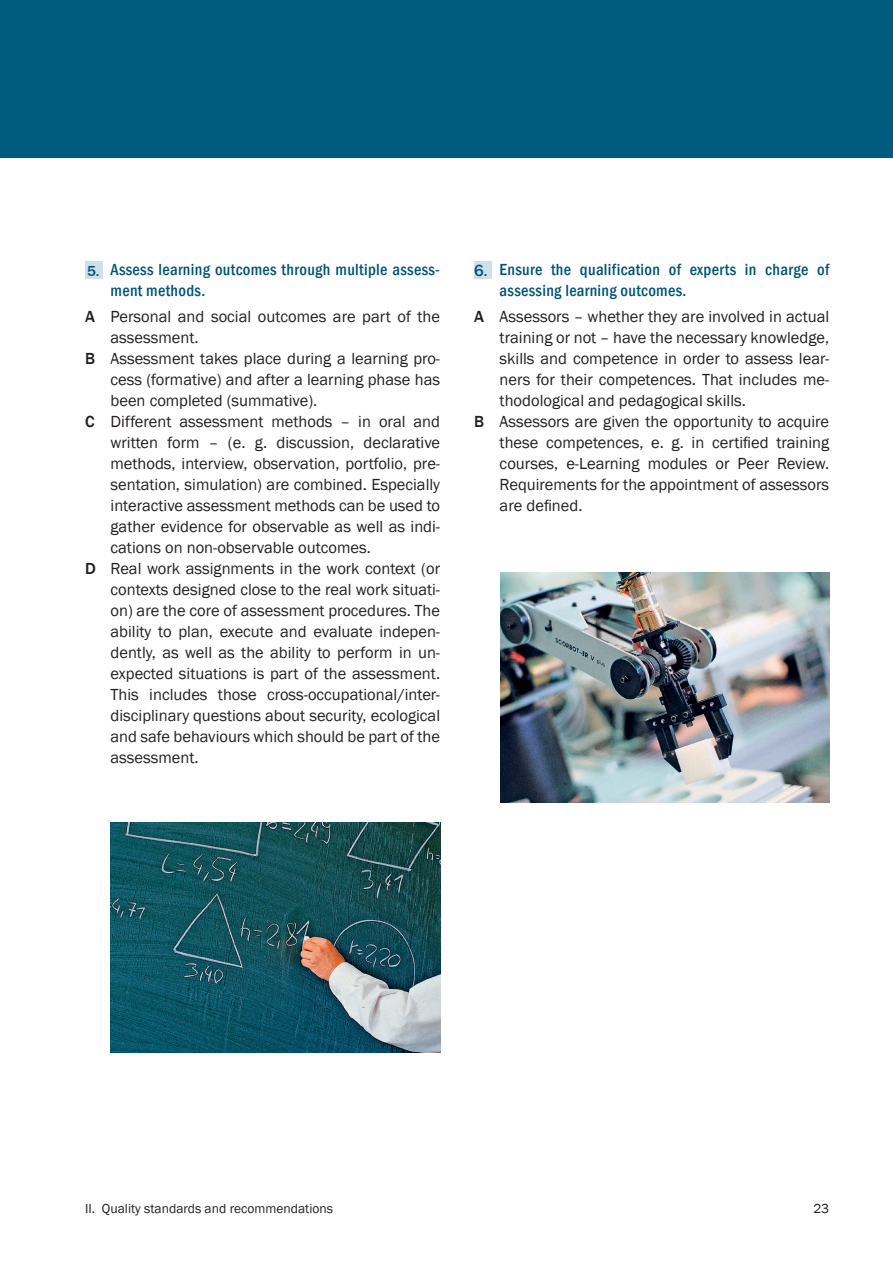
<style>
.page{position:relative;width:893px;height:1263px;background:#fff}
.page>*{position:absolute;margin:0;border:0;box-sizing:border-box;transform-origin:0 0}
.t1{font:16.5px "Franklin Gothic";color:#231f20}
.t2{font:500 condensed 16.5px/21px "Franklin Gothic";letter-spacing:.02em;color:#005374}
.t3{font:13.5px "Franklin Gothic";color:#231f20}
.s1{font-stretch:normal;font-size:15px}
.s2{font-weight:500}
.s3{font-stretch:normal}
</style>
<div class="page">
<div style="left:0;top:0;width:893px;height:157px;background:#005b7f"></div>
<div style="left:85px;top:261px;width:17px;height:17px;background:#cce1eb"></div>
<img style="left:111px;top:823px;width:329px;height:229px">
<div style="left:474px;top:261px;width:17px;height:17px;background:#cce1eb"></div>
<img style="left:500px;top:573px;width:329px;height:229px">
<p class="t2" style="left:111px;top:259px;width:331px;text-indent:-23px"><span class="s1">5.</span> Assess learning outcomes through multiple assess&shy;ment methods.</p>
<p class="t1" style="left:85px;top:306px;width:357px"><span class="s2">A</span> Personal and social outcomes are part of the</p>
<p class="t1" style="left:111px;top:327px;width:90px">assessment.</p>
<p class="t1" style="left:85px;top:348px;width:357px"><span class="s2">B</span> Assessment takes place during a learning pro-</p>
<p class="t1" style="left:111px;top:369px;width:331px">cess (formative) and after a learning phase has</p>
<p class="t1" style="left:111px;top:390px;width:208px">been completed (summative).</p>
<p class="t1" style="left:85px;top:411px;width:357px"><span class="s2">C</span> Different assessment methods – in oral and</p>
<p class="t1" style="left:111px;top:432px;width:331px">written form – (e. g. discussion, declarative</p>
<p class="t1" style="left:111px;top:453px;width:331px">methods, interview, observation, portfolio, pre-</p>
<p class="t1" style="left:111px;top:474px;width:331px">sentation, simulation) are combined. Especially</p>
<p class="t1" style="left:111px;top:495px;width:331px">interactive assessment methods can be used to</p>
<p class="t1" style="left:111px;top:516px;width:331px">gather evidence for observable as well as indi-</p>
<p class="t1" style="left:111px;top:537px;width:262px">cations on non-observable outcomes.</p>
<p class="t1" style="left:85px;top:558px;width:357px"><span class="s2">D</span> Real work assignments in the work context (or</p>
<p class="t1" style="left:111px;top:579px;width:331px">contexts designed close to the real work situati-</p>
<p class="t1" style="left:111px;top:600px;width:331px">on) are the core of assessment procedures. The</p>
<p class="t1" style="left:111px;top:621px;width:331px">ability to plan, execute and evaluate indepen-</p>
<p class="t1" style="left:111px;top:642px;width:331px">dently, as well as the ability to perform in un-</p>
<p class="t1" style="left:111px;top:663px;width:331px">expected situations is part of the assessment.</p>
<p class="t1" style="left:111px;top:684px;width:331px">This includes those cross-occupational/inter-</p>
<p class="t1" style="left:111px;top:705px;width:331px">disciplinary questions about security, ecological</p>
<p class="t1" style="left:111px;top:726px;width:331px">and safe behaviours which should be part of the</p>
<p class="t1" style="left:111px;top:747px;width:90px">assessment.</p>
<p class="t2" style="left:500px;top:259px;width:331px;text-indent:-26px"><span class="s3">6</span><span class="s1">.</span> Ensure the qualification of experts in charge of assessing learning outcomes.</p>
<p class="t1" style="left:474px;top:306px;width:357px"><span class="s2">A</span> Assessors – whether they are involved in actual</p>
<p class="t1" style="left:500px;top:327px;width:331px">training or not – have the necessary knowledge,</p>
<p class="t1" style="left:500px;top:348px;width:331px">skills and competence in order to assess lear-</p>
<p class="t1" style="left:500px;top:369px;width:331px">ners for their competences. That includes me-</p>
<p class="t1" style="left:500px;top:390px;width:248px">thodological and pedagogical skills.</p>
<p class="t1" style="left:474px;top:411px;width:357px"><span class="s2">B</span> Assessors are given the opportunity to acquire</p>
<p class="t1" style="left:500px;top:432px;width:331px">these competences, e. g. in certified training</p>
<p class="t1" style="left:500px;top:453px;width:331px">courses, e-Learning modules or Peer Review.</p>
<p class="t1" style="left:500px;top:474px;width:331px">Requirements for the appointment of assessors</p>
<p class="t1" style="left:500px;top:495px;width:84px">are defined.</p>
<p class="t3" style="left:85px;top:1200px;width:250px">II. Quality standards and recommendations</p>
<p class="t3" style="left:813px;top:1200px;width:17px">23</p>
</div>
